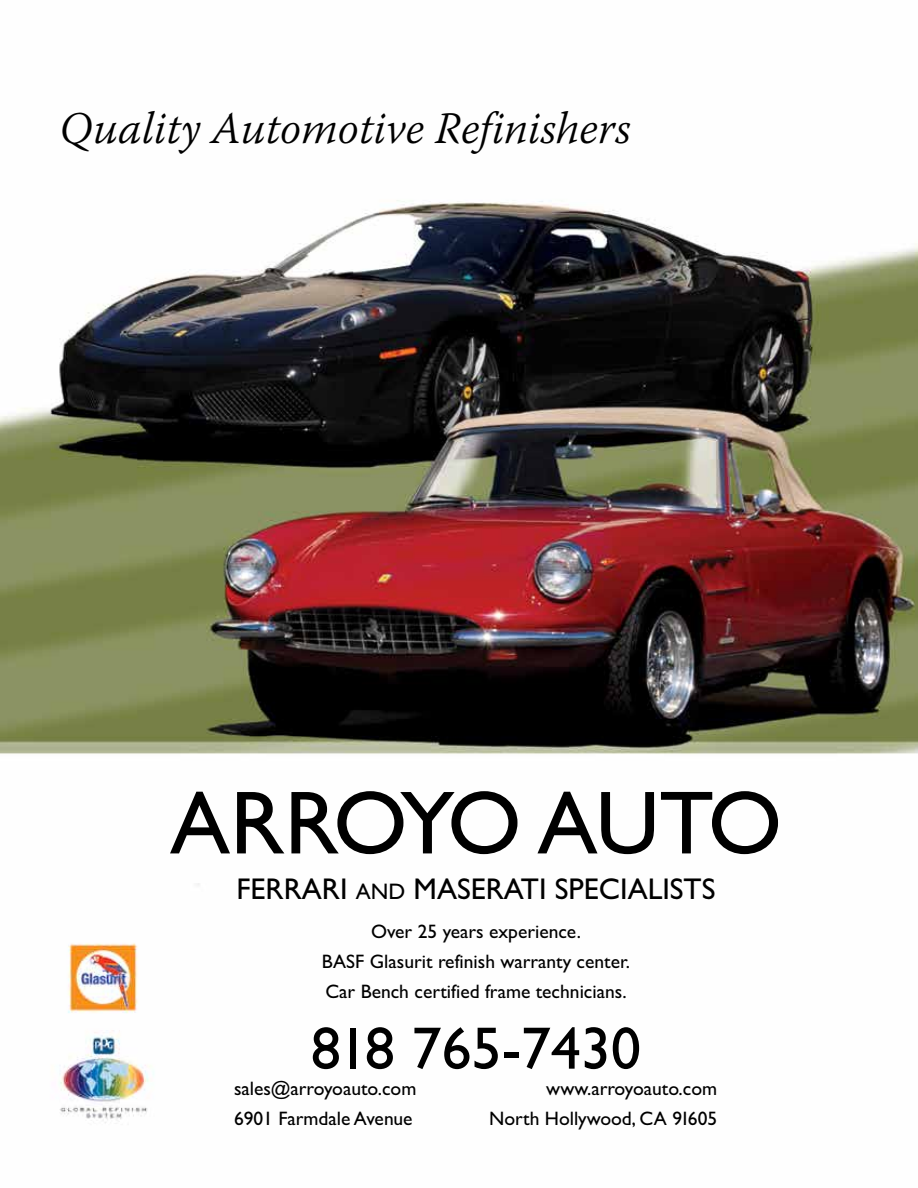
<style>
.page{position:relative;width:918px;height:1188px;background:#fff}
.page>*{position:absolute;margin:0;border:0;box-sizing:border-box;transform-origin:0 0}
.t1{font:90px "Gill Sans";letter-spacing:-.04em;color:#000}
.t2{font:60px "Gill Sans";color:#000}
.t3{font:italic 300 45px "Warnock Pro";color:#000}
.t4{font:30px "Gill Sans";color:#000}
.t5{font:19.5px/30px "Gill Sans";color:#000;text-align:center}
.s1{font-size:22.5px}
</style>
<div class="page">
<img style="left:0;top:200px;width:918px;height:923px">
<h3 class="t3" style="left:59px;top:101px;width:573px">Quality Automotive Refinishers</h3>
<h1 class="t1" style="left:170px;top:770px;width:613px">ARROYO AUTO</h1>
<h3 class="t4" style="left:237px;top:872px;width:480px">FERRARI <span class="s1">AND</span> MASERATI SPECIALISTS</h3>
<p class="t5" style="left:322px;top:916px;width:310px">Over 25 years experience.<br>BASF Glasurit refinish warranty center.<br>Car Bench certified frame technicians.</p>
<h2 class="t2" style="left:311px;top:1013px;width:332px">818 765-7430</h2>
<p class="t5" style="left:234px;top:1073px;width:184px;text-align:left">sales@arroyoauto.com<br>6901 Farmdale Avenue</p>
<p class="t5" style="left:489px;top:1073px;width:230px;text-align:right">www.arroyoauto.com<br>North Hollywood, CA 91605</p>
</div>
